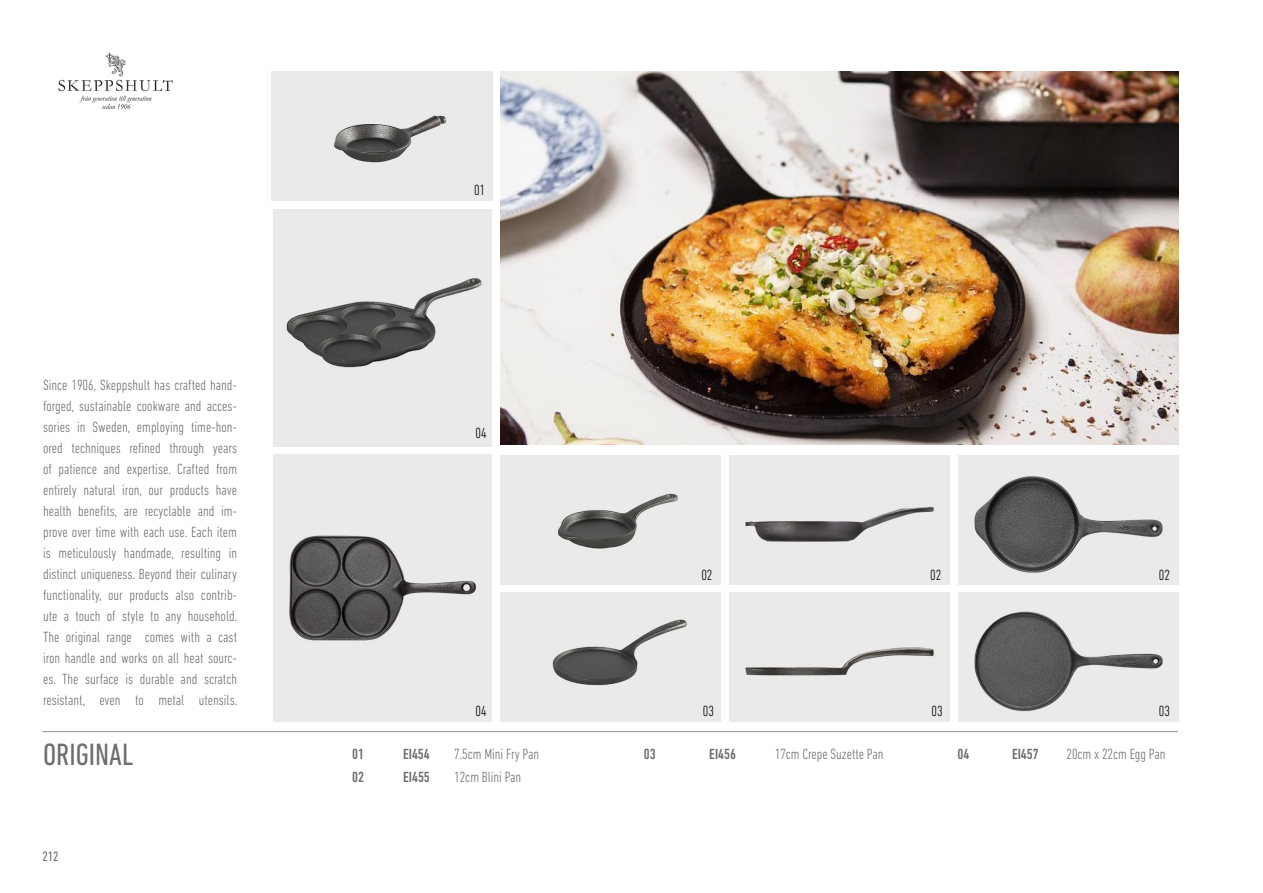
<style>
.page{position:relative;width:1263px;height:893px;background:#fff}
.page>*{position:absolute;margin:0;border:0;box-sizing:border-box;transform-origin:0 0}
.t1{font:condensed 31.35px "DIN Next LT Pro";color:#6d6e71}
.t2{font:300 condensed 15px/21px "DIN Next LT Pro";color:#6d6e71;text-align:justify}
.t3{font:500 condensed 15px "DIN Next LT Pro";color:#6d6e71}
.t4{font:300 condensed 15px "DIN Next LT Pro";color:#000}
.t5{font:condensed 13.95px "DIN Next LT Pro";color:#6d6e71}
</style>
<div class="page">
<img style="left:501px;top:71px;width:677px;height:374px">
<img style="left:501px;top:592px;width:220px;height:130px">
<div style="left:729px;top:592px;width:221px;height:130px;background:#eaeaea"></div>
<img style="left:958px;top:592px;width:220px;height:130px">
<img style="left:501px;top:456px;width:220px;height:129px">
<img style="left:729px;top:456px;width:221px;height:129px">
<img style="left:958px;top:456px;width:220px;height:129px">
<img style="left:272px;top:71px;width:220px;height:130px">
<img style="left:273px;top:209px;width:219px;height:237px">
<img style="left:273px;top:455px;width:219px;height:267px">
<hr style="left:43px;top:731px;width:1135px;height:1px;background:#939598">
<img style="left:58px;top:52px;width:115px;height:57px">
<p class="t2" style="left:43px;top:374px;width:196px">Since 1906, Skeppshult has crafted hand&shy;forged, sustainable cookware and acces&shy;sories in Sweden, employing time-hon&shy;ored techniques refined through years of patience and expertise. Crafted from entirely natural iron, our products have health benefits, are recyclable and im&shy;prove over time with each use. Each item is meticulously handmade, resulting in distinct uniqueness. Beyond their culinary functionality, our products also contrib&shy;ute a touch of style to any household.<br>The original range comes with a cast iron handle and works on all heat sourc&shy;es. The surface is durable and scratch resistant, even to metal utensils.</p>
<h1 class="t1" style="left:43px;top:737px;width:92px">ORIGINAL</h1>
<p class="t5" style="left:43px;top:848px;width:18px">212</p>
<p class="t4" style="left:474px;top:182px;width:13px">01</p>
<p class="t4" style="left:476px;top:425px;width:13px">04</p>
<p class="t4" style="left:476px;top:703px;width:13px">04</p>
<p class="t4" style="left:701px;top:566px;width:13px">02</p>
<p class="t4" style="left:930px;top:566px;width:13px">02</p>
<p class="t4" style="left:1159px;top:566px;width:13px">02</p>
<p class="t4" style="left:703px;top:703px;width:13px">03</p>
<p class="t4" style="left:932px;top:703px;width:13px">03</p>
<p class="t4" style="left:1159px;top:703px;width:13px">03</p>
<p class="t3" style="left:352px;top:746px;width:13px">01</p>
<p class="t3" style="left:403px;top:746px;width:28px">EI454</p>
<p class="t2" style="left:454px;top:743px;width:87px">7.5cm Mini Fry Pan</p>
<p class="t3" style="left:644px;top:746px;width:13px">03</p>
<p class="t3" style="left:709px;top:746px;width:28px">EI456</p>
<p class="t2" style="left:775px;top:743px;width:110px">17cm Crepe Suzette Pan</p>
<p class="t3" style="left:352px;top:769px;width:13px">02</p>
<p class="t3" style="left:403px;top:769px;width:28px">EI455</p>
<p class="t2" style="left:454px;top:767px;width:69px">12cm Blini Pan</p>
<p class="t3" style="left:957px;top:746px;width:13px">04</p>
<p class="t3" style="left:1012px;top:746px;width:28px">EI457</p>
<p class="t2" style="left:1066px;top:743px;width:101px">20cm x 22cm Egg Pan</p>
</div>
